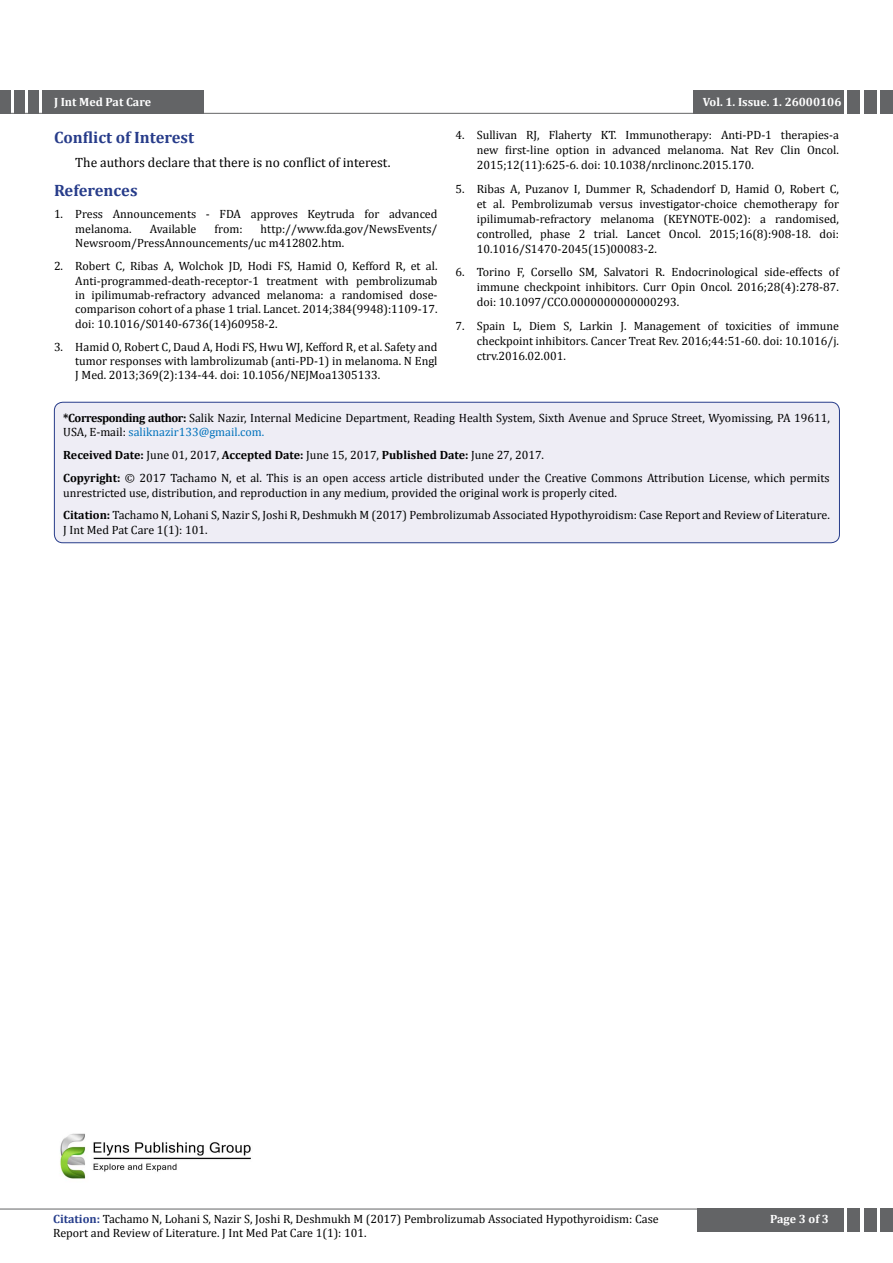
<style>
.page{position:relative;width:893px;height:1263px;background:#fff}
.page>*{position:absolute;margin:0;border:0;box-sizing:border-box;transform-origin:0 0}
.t1{font:700 16.5px "Cambria";color:#273c8a}
.t2{font:13.5px "Cambria";color:#000}
.t3{font:12px/15px "Cambria";color:#000;text-align:justify}
.t4{font:12px/14.4px "Cambria";color:#000101}
.t5{font:700 12px "Cambria";color:#fff}
.s1{font-weight:700}
.s2{color:#0072bc}
.s3{color:#000}
.s4{font-weight:700;color:#000}
.s5{font-weight:700;color:#263d8b}
</style>
<div class="page">
<hr style="left:0;top:1209px;width:839px;height:1px;background:#636466">
<hr style="left:0;top:113px;width:811px;height:1px;background:#636466">
<div style="left:847px;top:1208px;width:13px;height:24px;background:#636466"></div>
<div style="left:864px;top:1208px;width:12px;height:24px;background:#636466"></div>
<div style="left:880px;top:1208px;width:13px;height:24px;background:#636466"></div>
<div style="left:697px;top:1208px;width:146px;height:24px;background:#636466"></div>
<div style="left:847px;top:90px;width:13px;height:23px;background:#636466"></div>
<div style="left:864px;top:90px;width:12px;height:23px;background:#636466"></div>
<div style="left:880px;top:90px;width:13px;height:23px;background:#636466"></div>
<div style="left:693px;top:90px;width:150px;height:23px;background:#636466"></div>
<div style="left:42px;top:90px;width:11px;height:23px;background:#636466"></div>
<div style="left:28px;top:90px;width:11px;height:23px;background:#636466"></div>
<div style="left:14px;top:90px;width:11px;height:23px;background:#636466"></div>
<div style="left:0;top:90px;width:11px;height:23px;background:#636466"></div>
<div style="left:47px;top:90px;width:157px;height:24px;background:#636466"></div>
<div style="left:54px;top:402px;width:785px;height:141px;background:#eeedf5;border-radius:9px"></div>
<div style="left:54px;top:402px;width:786px;height:141px;border:1px solid #273c8a;border-radius:9px"></div>
<img style="left:60px;top:1133px;width:191px;height:46px">
<p class="t5" style="left:54px;top:93px;width:99px">J Int Med Pat Care</p>
<p class="t5" style="left:703px;top:93px;width:140px">Vol. 1. Issue. 1. 26000106</p>
<h1 class="t1" style="left:54px;top:125px;width:142px">Conflict of Interest</h1>
<p class="t2" style="left:75px;top:155px;width:317px">The authors declare that there is no conflict of interest.</p>
<h1 class="t1" style="left:54px;top:178px;width:85px">References</h1>
<p class="t3" style="left:75px;top:207px;width:364px;line-height:14.4px;text-indent:-21px">1. Press Announcements - FDA approves Keytruda for advanced melanoma.</p>
<p class="t3" style="left:477px;top:127px;width:364px;text-indent:-21px">4. Sullivan RJ, Flaherty KT. Immunotherapy: Anti-PD-1 therapies-a new first-line option in advanced melanoma. Nat Rev Clin Oncol.<br>2015;12(11):625-6. doi: 10.1038/nrclinonc.2015.170.</p>
<p class="t3" style="left:477px;top:181px;width:364px;text-indent:-21px">5. Ribas A, Puzanov I, Dummer R, Schadendorf D, Hamid O, Robert C, et al. Pembrolizumab versus investigator-choice chemotherapy for ipilimumab-refractory melanoma (KEYNOTE-002): a randomised, controlled, phase 2 trial. Lancet Oncol. 2015;16(8):908-18. doi:<br>10.1016/S1470-2045(15)00083-2.</p>
<p class="t3" style="left:477px;top:264px;width:364px;text-indent:-21px">6. Torino F, Corsello SM, Salvatori R. Endocrinological side-effects of immune checkpoint inhibitors. Curr Opin Oncol. 2016;28(4):278-87. doi: 10.1097/CCO.0000000000000293.</p>
<p class="t3" style="left:477px;top:318px;width:364px;text-indent:-21px">7. Spain L, Diem S, Larkin J. Management of toxicities of immune checkpoint inhibitors. Cancer Treat Rev. 2016;44:51-60. doi: 10.1016/j. ctrv.2016.02.001.</p>
<p class="t3" style="left:75px;top:221px;width:364px;line-height:14.4px;text-indent:185px">http://www.fda.gov/NewsEvents/<br>Newsroom/PressAnnouncements/uc m412802.htm.</p>
<p class="t3" style="left:75px;top:259px;width:364px;line-height:14.4px;text-indent:-21px">2. Robert C, Ribas A, Wolchok JD, Hodi FS, Hamid O, Kefford R, et al.<br>Anti-programmed-death-receptor-1 treatment with pembrolizumab in ipilimumab-refractory advanced melanoma: a randomised dose&shy;comparison cohort of a phase 1 trial. Lancet. 2014;384(9948):1109-17. doi: 10.1016/S0140-6736(14)60958-2.</p>
<p class="t3" style="left:75px;top:339px;width:364px;line-height:14.4px;text-indent:-21px">3. Hamid O, Robert C, Daud A, Hodi FS, Hwu WJ, Kefford R, et al. Safety and tumor responses with lambrolizumab (anti-PD-1) in melanoma. N Engl J Med. 2013;369(2):134-44. doi: 10.1056/NEJMoa1305133.</p>
<p class="t3" style="left:150px;top:221px;width:48px">Available</p>
<p class="t3" style="left:215px;top:221px;width:29px">from:</p>
<p class="t3" style="left:63px;top:411px;width:768px;line-height:14.4px"><span class="s1">*Corresponding author:</span> Salik Nazir, Internal Medicine Department, Reading Health System, Sixth Avenue and Spruce Street, Wyomissing, PA 19611,<br>USA, E-mail: <span class="s2">saliknazir133@gmail.com.</span></p>
<p class="t3" style="left:63px;top:444px;width:768px;line-height:23px"><span class="s1">Received Date:</span> June 01, 2017, <span class="s1">Accepted Date:</span> June 15, 2017, <span class="s1">Published Date:</span> June 27, 2017.<br><span class="s1">Copyright:</span> © 2017 Tachamo N, et al. This is an open access article distributed under the Creative Commons Attribution License, which permits</p>
<p class="t4" style="left:63px;top:481px;width:768px;line-height:23px"><span class="s3">unrestricted use, distribution, and reproduction in any medium, provided the original work is properly cited.<br></span><span class="s4">Citation:</span> Tachamo N, Lohani S, Nazir S, Joshi R, Deshmukh M (2017) Pembrolizumab Associated Hypothyroidism: Case Report and Review of Literature.</p>
<p class="t4" style="left:63px;top:522px;width:146px">J Int Med Pat Care 1(1): 101.</p>
<p class="t4" style="left:53px;top:1211px;width:607px"><span class="s5">Citation:</span> Tachamo N, Lohani S, Nazir S, Joshi R, Deshmukh M (2017) Pembrolizumab Associated Hypothyroidism: Case<br>Report and Review of Literature. J Int Med Pat Care 1(1): 101.</p>
<p class="t5" style="left:770px;top:1211px;width:60px">Page 3 of 3</p>
</div>
